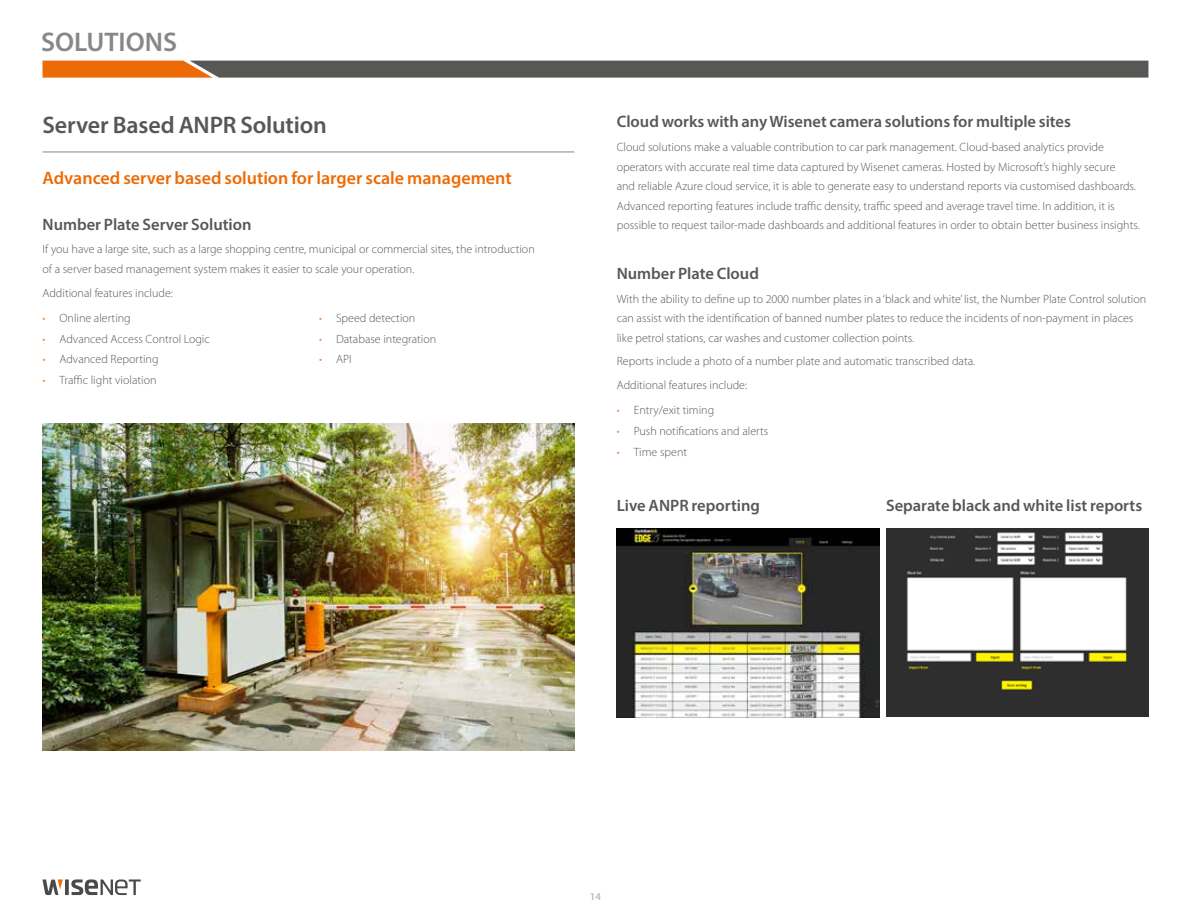
<style>
.page{position:relative;width:1191px;height:915px;background:#fff}
.page>*{position:absolute;margin:0;border:0;box-sizing:border-box;transform-origin:0 0}
.t1{font:600 27px "Myriad Pro";color:#878787}
.t2{font:600 24px "Myriad Pro";letter-spacing:-.005em;color:#575756}
.t3{font:600 18px "Myriad Pro";color:#ed6b06}
.t4{font:600 16.5px "Myriad Pro";color:#575756}
.t5{font:300 12px/19.5px "Myriad Pro";color:#575756}
.t6{font:600 10.5px "Myriad Pro";color:#bcbcbc}
.s1{color:#f28b3e}
</style>
<div class="page">
<svg style="left:43px;top:61px;width:1105px;height:17px;background:#705e4f"></svg>
<svg style="left:65px;top:879px;width:4px;height:15px"></svg>
<svg style="left:71px;top:879px;width:70px;height:15px"></svg>
<svg style="left:43px;top:879px;width:20px;height:15px"></svg>
<img style="left:886px;top:528px;width:262px;height:188px">
<img style="left:617px;top:528px;width:262px;height:188px">
<hr style="left:43px;top:152px;width:531px;height:1px;background:#878787">
<img style="left:43px;top:423px;width:531px;height:327px">
<h1 class="t1" style="left:41px;top:25px;width:137px">SOLUTIONS</h1>
<h2 class="t2" style="left:43px;top:109px;width:286px">Server Based ANPR Solution</h2>
<h3 class="t3" style="left:43px;top:167px;width:471px">Advanced server based solution for larger scale management</h3>
<h3 class="t4" style="left:43px;top:213px;width:211px">Number Plate Server Solution</h3>
<p class="t5" style="left:43px;top:239px;width:494px">If you have a large site, such as a large shopping centre, municipal or commercial sites, the introduction of a server based management system makes it easier to scale your operation.</p>
<p class="t5" style="left:43px;top:283px;width:132px">Additional features include:</p>
<p class="t5" style="left:43px;top:308px;width:90px"><span class="s1">•</span> Online alerting</p>
<p class="t5" style="left:43px;top:328px;width:169px"><span class="s1">•</span> Advanced Access Control Logic</p>
<p class="t5" style="left:43px;top:349px;width:118px"><span class="s1">•</span> Advanced Reporting</p>
<p class="t5" style="left:43px;top:370px;width:115px"><span class="s1">•</span> Traffic light violation</p>
<p class="t5" style="left:319px;top:308px;width:98px"><span class="s1">•</span> Speed detection</p>
<p class="t5" style="left:319px;top:328px;width:119px"><span class="s1">•</span> Database integration</p>
<p class="t5" style="left:319px;top:349px;width:34px"><span class="s1">•</span> API</p>
<h3 class="t4" style="left:617px;top:111px;width:456px">Cloud works with any Wisenet camera solutions for multiple sites</h3>
<p class="t5" style="left:617px;top:137px;width:524px">Cloud solutions make a valuable contribution to car park management. Cloud-based analytics provide operators with accurate real time data captured by Wisenet cameras. Hosted by Microsoft’s highly secure<br>and reliable Azure cloud service, it is able to generate easy to understand reports via customised dashboards.<br>Advanced reporting features include traffic density, traffic speed and average travel time. In addition, it is possible to request tailor-made dashboards and additional features in order to obtain better business insights.</p>
<h3 class="t4" style="left:617px;top:262px;width:144px">Number Plate Cloud</h3>
<p class="t5" style="left:617px;top:288px;width:531px">With the ability to define up to 2000 number plates in a ‘black and white’ list, the Number Plate Control solution can assist with the identification of banned number plates to reduce the incidents of non-payment in places like petrol stations, car washes and customer collection points.</p>
<p class="t5" style="left:617px;top:349px;width:360px;line-height:23.7px">Reports include a photo of a number plate and automatic transcribed data.<br>Additional features include:</p>
<p class="t5" style="left:617px;top:400px;width:99px"><span class="s1">•</span> Entry/exit timing</p>
<p class="t5" style="left:617px;top:421px;width:153px"><span class="s1">•</span> Push notifications and alerts</p>
<p class="t5" style="left:617px;top:441px;width:72px"><span class="s1">•</span> Time spent</p>
<h3 class="t4" style="left:617px;top:495px;width:145px">Live ANPR reporting</h3>
<h3 class="t4" style="left:886px;top:495px;width:258px">Separate black and white list reports</h3>
<p class="t6" style="left:590px;top:889px;width:13px">14</p>
</div>
